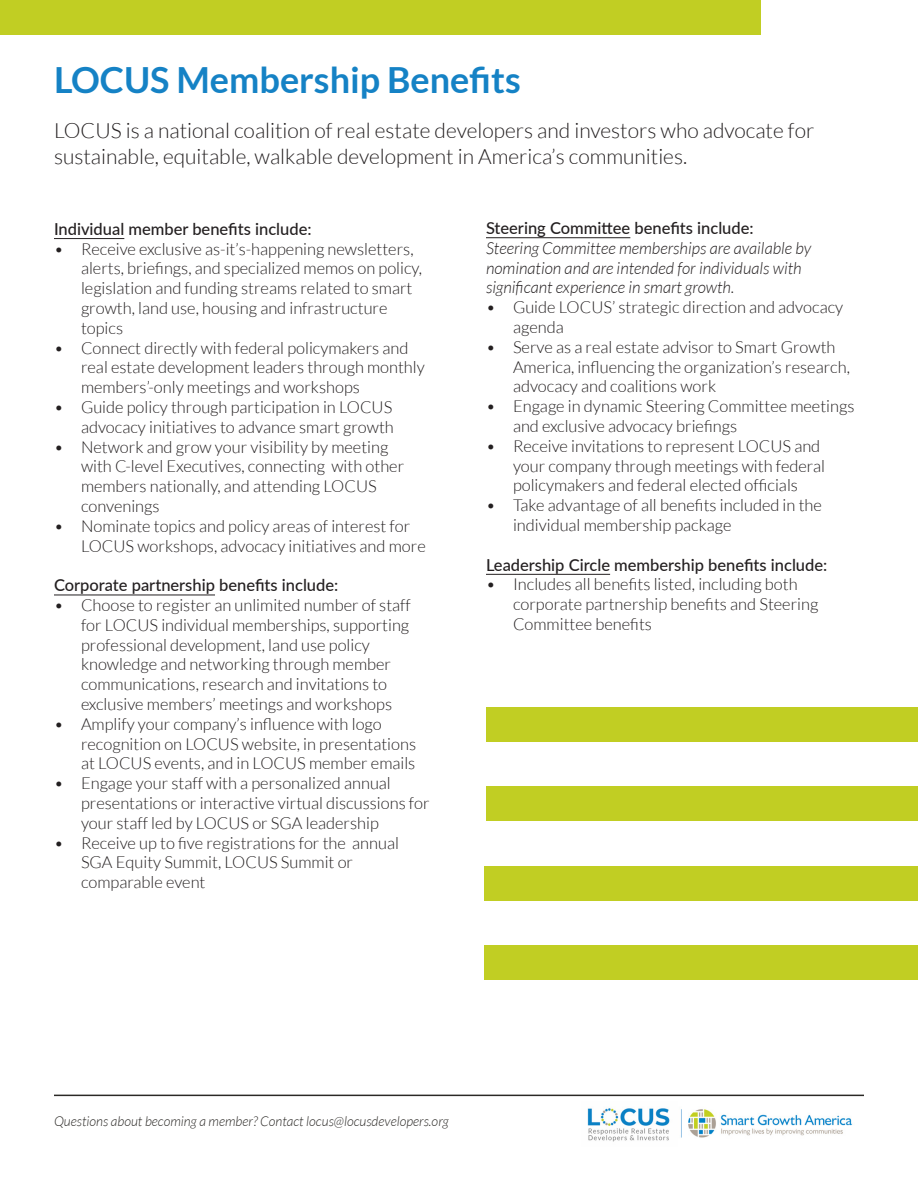
<style>
.page{position:relative;width:918px;height:1188px;background:#fff}
.page>*{position:absolute;margin:0;border:0;box-sizing:border-box;transform-origin:0 0}
.t1{font:700 36px "Lato";color:#1582c5}
.t2{font:300 21px/25.2px "Lato";color:#231f20}
.t3{font:300 16.5px/19.8px "Lato";color:#231f20}
.t4{font:500 16.5px "Lato";color:#231f20}
.t5{font:italic 300 16.5px/19.8px "Lato";color:#231f20}
.body{font:italic 300 13.5px "Lato";color:#2b2926}
</style>
<div class="page">
<img style="left:587px;top:1108px;width:266px;height:34px">
<hr style="left:54px;top:1095px;width:810px;height:1px;background:#2b2926">
<div style="left:0;top:0;width:761px;height:34px;background:#c1ce23"></div>
<hr style="left:54px;top:238px;width:70px;height:1px;background:#231f20">
<hr style="left:54px;top:595px;width:161px;height:1px;background:#231f20">
<hr style="left:486px;top:237px;width:144px;height:1px;background:#231f20">
<hr style="left:486px;top:574px;width:124px;height:1px;background:#231f20">
<div style="left:486px;top:786px;width:432px;height:35px;background:#c1ce23"></div>
<div style="left:486px;top:708px;width:432px;height:34px;background:#c1ce23"></div>
<div style="left:484px;top:945px;width:434px;height:34px;background:#c1ce23"></div>
<div style="left:484px;top:866px;width:434px;height:35px;background:#c1ce23"></div>
<p class="t1" style="left:54px;top:60px;width:468px">LOCUS Membership Benefits</p>
<p class="t2" style="left:54px;top:118px;width:762px">LOCUS is a national coalition of real estate developers and investors who advocate for sustainable, equitable, walkable development in America’s communities.</p>
<p class="t4" style="left:54px;top:217px;width:259px">Individual member benefits include:</p>
<p class="t3" style="left:81px;top:239px;width:342px;text-indent:-27px">• Receive exclusive as-it’s-happening newsletters, alerts, briefings, and specialized memos on policy, legislation and funding streams related to smart growth, land use, housing and infrastructure topics</p>
<p class="t3" style="left:81px;top:338px;width:345px;text-indent:-27px">• Connect directly with federal policymakers and real estate development leaders through monthly members’-only meetings and workshops</p>
<p class="t3" style="left:54px;top:397px;width:341px;text-align:right">• Guide policy through participation in LOCUS advocacy initiatives to advance smart growth</p>
<p class="t3" style="left:81px;top:437px;width:325px;text-indent:-27px">• Network and grow your visibility by meeting with C-level Executives, connecting with other members nationally, and attending LOCUS convenings</p>
<p class="t3" style="left:81px;top:516px;width:346px;text-indent:-27px">• Nominate topics and policy areas of interest for<br>LOCUS workshops, advocacy initiatives and more</p>
<p class="t4" style="left:54px;top:573px;width:286px">Corporate partnership benefits include:</p>
<p class="t3" style="left:81px;top:595px;width:331px;text-indent:-27px">• Choose to register an unlimited number of staff for LOCUS individual memberships, supporting professional development, land use policy knowledge and networking through member communications, research and invitations to exclusive members’ meetings and workshops</p>
<p class="t3" style="left:81px;top:714px;width:337px;text-indent:-27px">• Amplify your company’s influence with logo recognition on LOCUS website, in presentations at LOCUS events, and in LOCUS member emails</p>
<p class="t3" style="left:81px;top:773px;width:350px;text-indent:-27px">• Engage your staff with a personalized annual presentations or interactive virtual discussions for your staff led by LOCUS or SGA leadership</p>
<p class="t3" style="left:81px;top:833px;width:320px;text-indent:-27px">• Receive up to five registrations for the annual<br>SGA Equity Summit, LOCUS Summit or comparable event</p>
<p class="t4" style="left:486px;top:216px;width:269px">Steering Committee benefits include:</p>
<p class="t5" style="left:486px;top:238px;width:327px">Steering Committee memberships are available by nomination and are intended for individuals with significant experience in smart growth.</p>
<p class="t3" style="left:513px;top:297px;width:332px;text-indent:-27px">• Guide LOCUS’ strategic direction and advocacy agenda</p>
<p class="t3" style="left:513px;top:337px;width:338px;text-indent:-27px">• Serve as a real estate advisor to Smart Growth<br>America, influencing the organization’s research, advocacy and coalitions work</p>
<p class="t3" style="left:513px;top:396px;width:343px;text-indent:-27px">• Engage in dynamic Steering Committee meetings and exclusive advocacy briefings</p>
<p class="t3" style="left:513px;top:436px;width:314px;text-indent:-27px">• Receive invitations to represent LOCUS and your company through meetings with federal policymakers and federal elected officials</p>
<p class="t3" style="left:513px;top:495px;width:310px;text-indent:-27px">• Take advantage of all benefits included in the individual membership package</p>
<p class="t4" style="left:486px;top:553px;width:343px">Leadership Circle membership benefits include:</p>
<p class="t3" style="left:513px;top:575px;width:307px;text-indent:-27px">• Includes all benefits listed, including both corporate partnership benefits and Steering<br>Committee benefits</p>
<p class="body" style="left:54px;top:1114px;width:396px">Questions about becoming a member? Contact locus@locusdevelopers.org</p>
</div>
